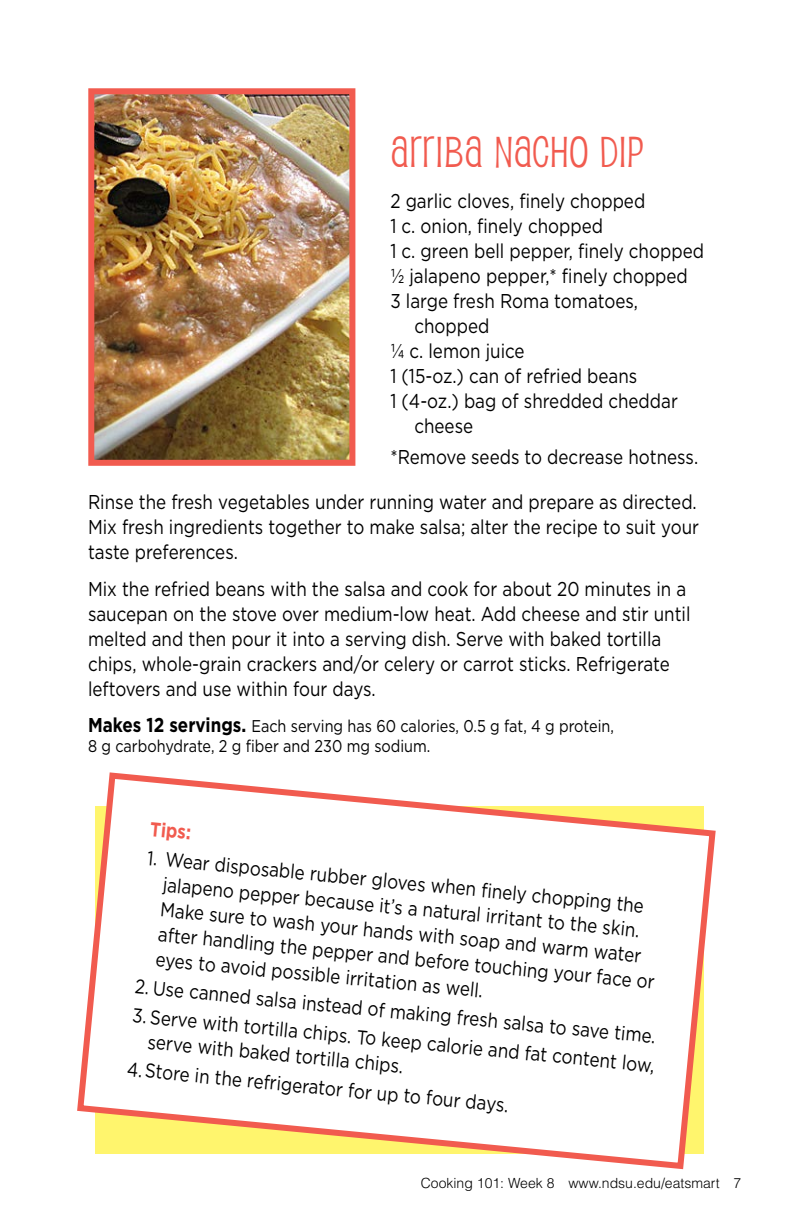
<style>
.page{position:relative;width:792px;height:1224px;background:#fff}
.page>*{position:absolute;margin:0;border:0;box-sizing:border-box;transform-origin:0 0}
.Recipe_name{font:42px "Pupcat";letter-spacing:.02em;color:#f15b4f}
.Recipe_ingredients{font:20px/25px "Gotham";color:#000;scale:.85 1}
.Recipe_ingredients-2{font:700 20px "Gotham";color:#f15b4f;scale:.85 1}
.Recipe_ingredients-3{font:17px/20px "Gotham";color:#000;scale:.85 1}
.t1{font:300 14px "Helvetica";color:#000}
.s1{font-weight:700;font-size:20px}
</style>
<div class="page">
<svg style="left:77px;top:772px;width:639px;height:398px"></svg>
<img style="left:95px;top:95px;width:253px;height:364px">
<div style="left:88px;top:88px;width:267px;height:378px;border:6px solid #f15b4f"></div>
<p class="Recipe_name" style="left:390px;top:126px;width:255px">ARRIBA NACHO DIP</p>
<p class="Recipe_ingredients" style="left:390px;top:188px;width:301px">2 garlic cloves, finely chopped</p>
<p class="Recipe_ingredients" style="left:390px;top:213px;width:252px">1 c. onion, finely chopped</p>
<p class="Recipe_ingredients" style="left:390px;top:238px;width:370px">1 c. green bell pepper, finely chopped</p>
<p class="Recipe_ingredients" style="left:390px;top:263px;width:352px">½ jalapeno pepper,* finely chopped</p>
<p class="Recipe_ingredients" style="left:414px;top:288px;width:265px;text-indent:-24px">3 large fresh Roma tomatoes, chopped</p>
<p class="Recipe_ingredients" style="left:390px;top:338px;width:159px">¼ c. lemon juice</p>
<p class="Recipe_ingredients" style="left:390px;top:363px;width:292px">1 (15-oz.) can of refried beans</p>
<p class="Recipe_ingredients" style="left:414px;top:388px;width:312px;text-indent:-24px">1 (4-oz.) bag of shredded cheddar cheese</p>
<p class="Recipe_ingredients" style="left:390px;top:444px;width:364px">*Remove seeds to decrease hotness.</p>
<p class="Recipe_ingredients" style="left:88px;top:489px;width:720px;text-align:justify">Rinse the fresh vegetables under running water and prepare as directed.<br>Mix fresh ingredients together to make salsa; alter the recipe to suit your taste preferences.</p>
<p class="Recipe_ingredients" style="left:88px;top:576px;width:710px">Mix the refried beans with the salsa and cook for about 20 minutes in a saucepan on the stove over medium-low heat. Add cheese and stir until melted and then pour it into a serving dish. Serve with baked tortilla chips, whole-grain crackers and/or celery or carrot sticks. Refrigerate leftovers and use within four days.</p>
<p class="Recipe_ingredients-3" style="left:88px;top:715px;width:620px"><span class="s1">Makes 12 servings.</span> Each serving has 60 calories, 0.5 g fat, 4 g protein,<br>8 g carbohydrate, 2 g fiber and 230 mg sodium.</p>
<p class="Recipe_ingredients-2" style="left:152px;top:815px;width:50px;rotate:6deg">Tips:</p>
<p class="Recipe_ingredients" style="left:167px;top:844px;width:589px;text-indent:-18px;rotate:6deg">1. Wear disposable rubber gloves when fi nely chopping the jalapeno pepper because it’s a natural irritant to the skin.<br>Make sure to wash your hands with soap and warm water after handling the pepper and before touching your face or eyes to avoid possible irritation as well.</p>
<p class="Recipe_ingredients" style="left:137px;top:971px;width:617px;rotate:6deg">2. Use canned salsa instead of making fresh salsa to save time.</p>
<p class="Recipe_ingredients" style="left:152px;top:1001px;width:597px;line-height:25.8px;text-indent:-18px;rotate:6deg">3. Serve with tortilla chips. To keep calorie and fat content low, serve with baked tortilla chips.</p>
<p class="Recipe_ingredients" style="left:129px;top:1054px;width:452px;rotate:6deg">4.Store in the refrigerator for up to four days.</p>
<p class="t1" style="left:421px;top:1174px;width:322px">Cooking 101: Week 8 www.ndsu.edu/eatsmart 7</p>
</div>
